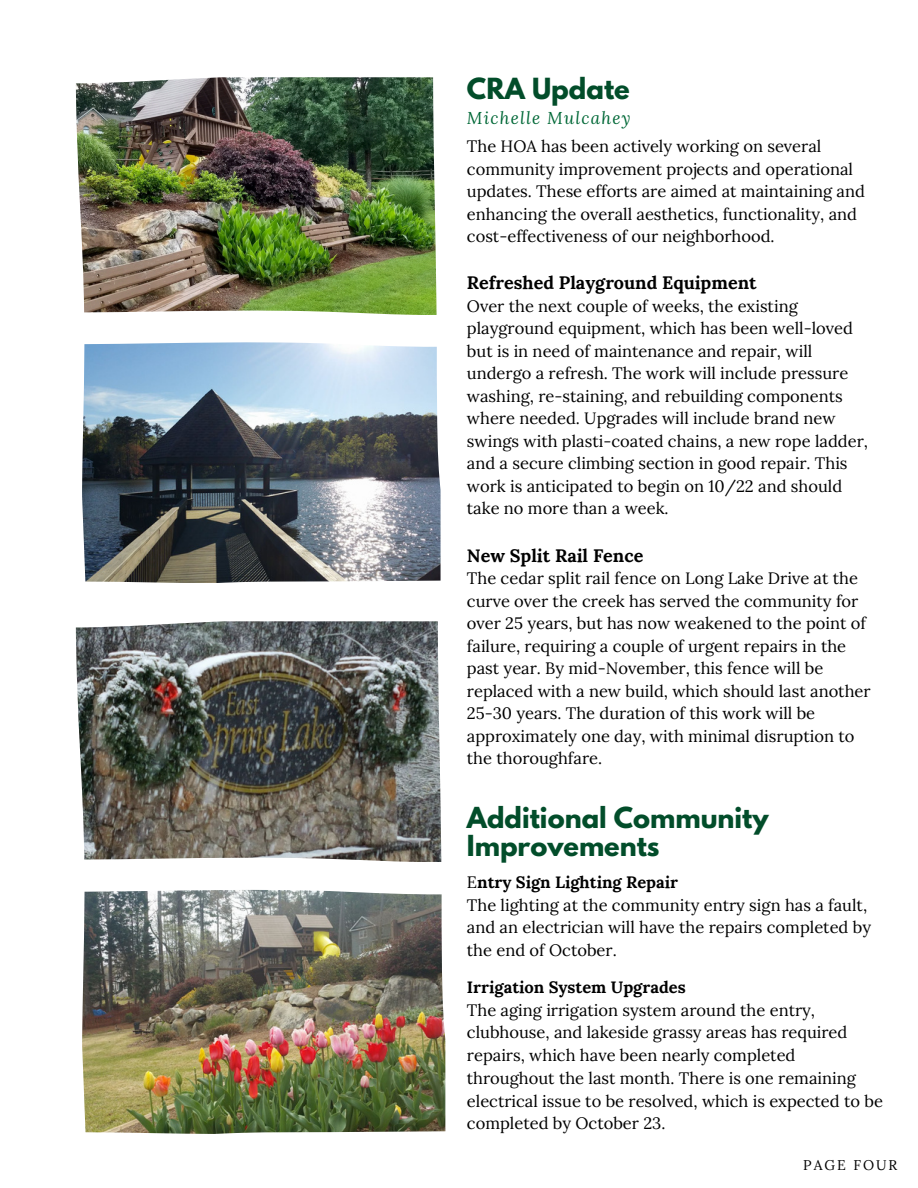
<style>
.page{position:relative;width:918px;height:1188px;background:#fff}
.page>*{position:absolute;margin:0;border:0;box-sizing:border-box;transform-origin:0 0}
.t1{font:700 25.8px "League Spartan";color:#024d2a}
.t2{font:700 25.65px/28.2px "League Spartan";color:#024d2a}
.t3{font:700 18px "Lora";color:#000}
.t4{font:italic 17.1px "Lora";letter-spacing:.07em;color:#006837}
.t5{font:16.5px/22.5px "Lora";color:#000}
.t6{font:13.95px "Lora";letter-spacing:.14em;color:#000}
.s1{font-weight:700}
</style>
<div class="page">
<img style="left:76px;top:77px;width:360px;height:238px">
<img style="left:82px;top:342px;width:358px;height:241px">
<img style="left:76px;top:621px;width:365px;height:241px">
<img style="left:82px;top:890px;width:363px;height:243px">
<h1 class="t1" style="left:467px;top:76px;width:164px">CRA Update</h1>
<h2 class="t5" style="left:467px;top:135px;width:399px">The HOA has been actively working on several community improvement projects and operational updates. These efforts are aimed at maintaining and enhancing the overall aesthetics, functionality, and cost-effectiveness of our neighborhood.</h2>
<h2 class="t3" style="left:467px;top:271px;width:291px">Refreshed Playground Equipment</h2>
<h2 class="t5" style="left:467px;top:295px;width:403px">Over the next couple of weeks, the existing playground equipment, which has been well-loved but is in need of maintenance and repair, will undergo a refresh. The work will include pressure washing, re-staining, and rebuilding components where needed. Upgrades will include brand new swings with plasti-coated chains, a new rope ladder, and a secure climbing section in good repair. This work is anticipated to begin on 10/22 and should take no more than a week.</h2>
<h2 class="t3" style="left:467px;top:543px;width:178px">New Split Rail Fence</h2>
<h2 class="t5" style="left:467px;top:567px;width:405px">The cedar split rail fence on Long Lake Drive at the curve over the creek has served the community for over 25 years, but has now weakened to the point of failure, requiring a couple of urgent repairs in the past year. By mid-November, this fence will be replaced with a new build, which should last another 25-30 years. The duration of this work will be approximately one day, with minimal disruption to the thoroughfare.</h2>
<h1 class="t4" style="left:467px;top:107px;width:165px">Michelle Mulcahey</h1>
<p class="t2" style="left:467px;top:807px;width:303px">Additional Community<br>Improvements</p>
<h2 class="t5" style="left:467px;top:870px;width:406px">E<span class="s1">ntry Sign Lighting Repair<br></span>The lighting at the community entry sign has a fault, and an electrician will have the repairs completed by the end of October.</h2>
<h2 class="t5" style="left:467px;top:975px;width:418px"><span class="s1">Irrigation System Upgrades<br></span>The aging irrigation system around the entry, clubhouse, and lakeside grassy areas has required repairs, which have been nearly completed throughout the last month. There is one remaining electrical issue to be resolved, which is expected to be completed by October 23.</h2>
<h2 class="t6" style="left:803px;top:1155px;width:96px">PAGE FOUR</h2>
</div>
